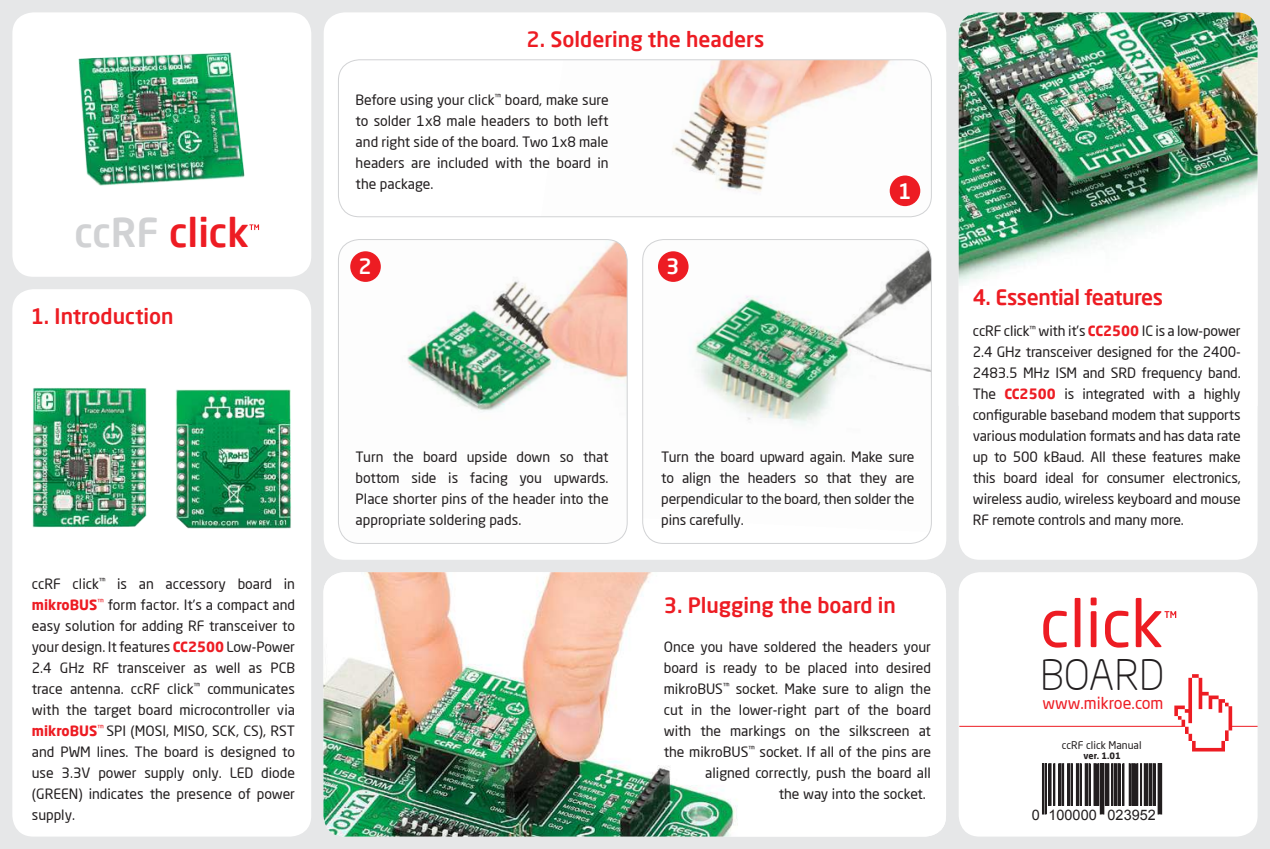
<style>
.page{position:relative;width:1270px;height:849px;background:#fff}
.page>*{position:absolute;margin:0;border:0;box-sizing:border-box;transform-origin:0 0}
.t1{font:65.45px "Neo Sans Pro";color:#ed1c23}
.t2{font:300 41.3px "Neo Sans Pro";color:#221e1f}
.t3{font:500 39.38px "Neo Sans Pro";color:#ed1c23}
.t4{font:500 21px "Neo Sans Pro";color:#ed1c23}
.t5{font:500 21px "Neo Sans Pro";letter-spacing:-.02em;color:#ed1c23}
.t6{font:500 21px "Neo Sans Pro";color:#fff}
.t7{font:16.1px "Neo Sans Pro";color:#ed1c23}
.t8{font:14.53px "Arial";color:#221e1f}
.t9{font:14px/21px "Neo Sans Pro";color:#221e1f;text-align:justify}
.t10{font:10.5px "Neo Sans Pro";color:#221e1f}
.t11{font:700 8.75px "Neo Sans Pro";color:#221e1f}
.s1{color:#d1d2d4}
.s2{font-weight:700;color:#ed1c23}
</style>
<div class="page">
<div style="left:0;top:0;width:1270px;height:848px;background:#e6e7e8"></div>
<div style="left:12px;top:289px;width:299px;height:547px;background:#fff;border-radius:21px"></div>
<div style="left:959px;top:12px;width:299px;height:547px;background:#fff;border-radius:21px"></div>
<img style="left:959px;top:12px;width:299px;height:273px">
<img style="left:323px;top:572px;width:623px;height:264px">
<div style="left:324px;top:12px;width:622px;height:547px;background:#fff;border-radius:21px"></div>
<img style="left:338px;top:239px;width:289px;height:304px">
<div style="left:338px;top:239px;width:289px;height:304px;border:1px solid #d1d2d4;border-radius:21px"></div>
<img style="left:672px;top:61px;width:259px;height:156px">
<div style="left:338px;top:59px;width:594px;height:158px;border:1px solid #d1d2d4;border-radius:21px"></div>
<img style="left:643px;top:239px;width:288px;height:293px">
<div style="left:642px;top:239px;width:290px;height:304px;border:1px solid #d1d2d4;border-radius:21px"></div>
<div style="left:350px;top:251px;width:31px;height:31px;background:#ed1c23;border-radius:50%"></div>
<div style="left:658px;top:251px;width:31px;height:31px;background:#ed1c23;border-radius:50%"></div>
<div style="left:890px;top:175px;width:30px;height:31px;background:#ed1c23;border-radius:50%"></div>
<div style="left:959px;top:572px;width:299px;height:264px;background:#fff;border-radius:21px"></div>
<svg style="left:1164px;top:611px;width:12px;height:6px"></svg>
<div style="left:1042px;top:763px;width:2px;height:50px;border:1px solid #221e1f"></div>
<div style="left:1045px;top:763px;width:1px;height:50px;border:1px solid #221e1f"></div>
<div style="left:1049px;top:763px;width:2px;height:42px;border:1px solid #221e1f"></div>
<div style="left:1054px;top:763px;width:1px;height:42px;border:1px solid #221e1f"></div>
<div style="left:1059px;top:763px;width:2px;height:42px;border:1px solid #221e1f"></div>
<div style="left:1062px;top:763px;width:2px;height:42px;border:1px solid #221e1f"></div>
<div style="left:1067px;top:763px;width:3px;height:42px;border:1px solid #221e1f"></div>
<div style="left:1071px;top:763px;width:1px;height:42px;border:1px solid #221e1f"></div>
<div style="left:1076px;top:763px;width:3px;height:42px;border:1px solid #221e1f"></div>
<div style="left:1080px;top:763px;width:1px;height:42px;border:1px solid #221e1f"></div>
<div style="left:1085px;top:763px;width:3px;height:42px;border:1px solid #221e1f"></div>
<div style="left:1089px;top:763px;width:1px;height:42px;border:1px solid #221e1f"></div>
<div style="left:1094px;top:763px;width:2px;height:42px;border:1px solid #221e1f"></div>
<div style="left:1098px;top:763px;width:1px;height:42px;border:1px solid #221e1f"></div>
<div style="left:1100px;top:763px;width:1px;height:50px;border:1px solid #221e1f"></div>
<div style="left:1103px;top:763px;width:1px;height:50px;border:1px solid #221e1f"></div>
<div style="left:1105px;top:763px;width:4px;height:42px;border:1px solid #221e1f"></div>
<div style="left:1111px;top:763px;width:2px;height:42px;border:1px solid #221e1f"></div>
<div style="left:1114px;top:763px;width:2px;height:42px;border:1px solid #221e1f"></div>
<div style="left:1118px;top:763px;width:2px;height:42px;border:1px solid #221e1f"></div>
<div style="left:1123px;top:763px;width:1px;height:42px;border:1px solid #221e1f"></div>
<div style="left:1129px;top:763px;width:1px;height:42px;border:1px solid #221e1f"></div>
<div style="left:1132px;top:763px;width:3px;height:42px;border:1px solid #221e1f"></div>
<div style="left:1137px;top:763px;width:1px;height:42px;border:1px solid #221e1f"></div>
<div style="left:1140px;top:763px;width:2px;height:42px;border:1px solid #221e1f"></div>
<div style="left:1144px;top:763px;width:4px;height:42px;border:1px solid #221e1f"></div>
<div style="left:1149px;top:763px;width:3px;height:42px;border:1px solid #221e1f"></div>
<div style="left:1153px;top:763px;width:2px;height:42px;border:1px solid #221e1f"></div>
<div style="left:1158px;top:763px;width:1px;height:50px;border:1px solid #221e1f"></div>
<div style="left:1160px;top:763px;width:2px;height:50px;border:1px solid #221e1f"></div>
<hr style="left:959px;top:725px;width:224px;height:1px;background:#ed1c23">
<svg style="left:1174px;top:674px;width:84px;height:77px"></svg>
<img style="left:175px;top:389px;width:116px;height:140px">
<img style="left:32px;top:387px;width:115px;height:141px">
<div style="left:12px;top:12px;width:299px;height:265px;background:#fff;border-radius:21px"></div>
<img style="left:12px;top:12px;width:294px;height:249px">
<svg style="left:249px;top:224px;width:10px;height:6px"></svg>
<h3 class="t3" style="left:74px;top:216px;width:176px"><span class="s1">ccRF</span> click</h3>
<h3 class="t4" style="left:31px;top:307px;width:144px">1. Introduction</h3>
<p class="t9" style="left:32px;top:574px;width:265px">ccRF click<sup>™</sup> is an accessory board in <span class="s2">mikroBUS</span><sup>™</sup> form factor. It’s a compact and easy solution for adding RF transceiver to your design. It features <span class="s2">CC2500</span> Low-Power 2.4 GHz RF transceiver as well as PCB trace antenna. ccRF click<sup>™</sup> communicates with the target board microcontroller via <span class="s2">mikroBUS</span><sup>™</sup> SPI (MOSI, MISO, SCK, CS), RST and PWM lines. The board is designed to use 3.3V power supply only. LED diode (GREEN) indicates the presence of power supply.</p>
<h3 class="t4" style="left:527px;top:30px;width:239px">2. Soldering the headers</h3>
<p class="t9" style="left:356px;top:91px;width:255px">Before using your click<sup>™</sup> board, make sure to solder 1x8 male headers to both left and right side of the board. Two 1x8 male headers are included with the board in the package.</p>
<h3 class="t6" style="left:359px;top:258px;width:15px">2</h3>
<h3 class="t6" style="left:666px;top:258px;width:15px">3</h3>
<h3 class="t6" style="left:898px;top:182px;width:15px">1</h3>
<p class="t9" style="left:356px;top:448px;width:254px">Turn the board upside down so that bottom side is facing you upwards.<br>Place shorter pins of the header into the appropriate soldering pads.</p>
<p class="t9" style="left:661px;top:448px;width:255px">Turn the board upward again. Make sure to align the headers so that they are perpendicular to the board, then solder the pins carefully.</p>
<h3 class="t4" style="left:664px;top:596px;width:234px">3. Plugging the board in</h3>
<p class="t9" style="left:664px;top:637px;width:269px">Once you have soldered the headers your</p>
<p class="t9" style="left:664px;top:658px;width:269px">board is ready to be placed into desired</p>
<p class="t9" style="left:664px;top:679px;width:269px">mikroBUS<sup>™</sup> socket. Make sure to align the</p>
<p class="t9" style="left:664px;top:700px;width:269px">cut in the lower-right part of the board</p>
<p class="t9" style="left:664px;top:721px;width:269px">with the markings on the silkscreen at</p>
<p class="t9" style="left:664px;top:742px;width:269px">the mikroBUS<sup>™</sup> socket. If all of the pins are</p>
<p class="t9" style="left:705px;top:763px;width:227px">aligned correctly, push the board all</p>
<p class="t9" style="left:779px;top:784px;width:149px">the way into the socket.</p>
<h3 class="t5" style="left:973px;top:288px;width:192px">4. Essential features</h3>
<p class="t9" style="left:973px;top:322px;width:269px">ccRF click<sup>™</sup> with it’s <span class="s2">CC2500</span> IC is a low-power 2.4 GHz transceiver designed for the 2400- 2483.5 MHz ISM and SRD frequency band.<br>The <span class="s2">CC2500</span> is integrated with a highly con昀椀gurable baseband modem that supports various modulation formats and has data rate up to 500 kBaud. All these features make this board ideal for consumer electronics, wireless audio, wireless keyboard and mouse RF remote controls and many more.</p>
<h1 class="t1" style="left:1040px;top:597px;width:125px">click</h1>
<h2 class="t2" style="left:1040px;top:651px;width:126px">BOARD</h2>
<p class="t7" style="left:1042px;top:697px;width:122px">www.mikroe.com</p>
<p class="t10" style="left:1062px;top:738px;width:81px">ccRF click Manual</p>
<p class="t11" style="left:1084px;top:750px;width:39px">ver. 1.01</p>
<p class="t8" style="left:1032px;top:805px;width:125px">0 100000 023952</p>
</div>
